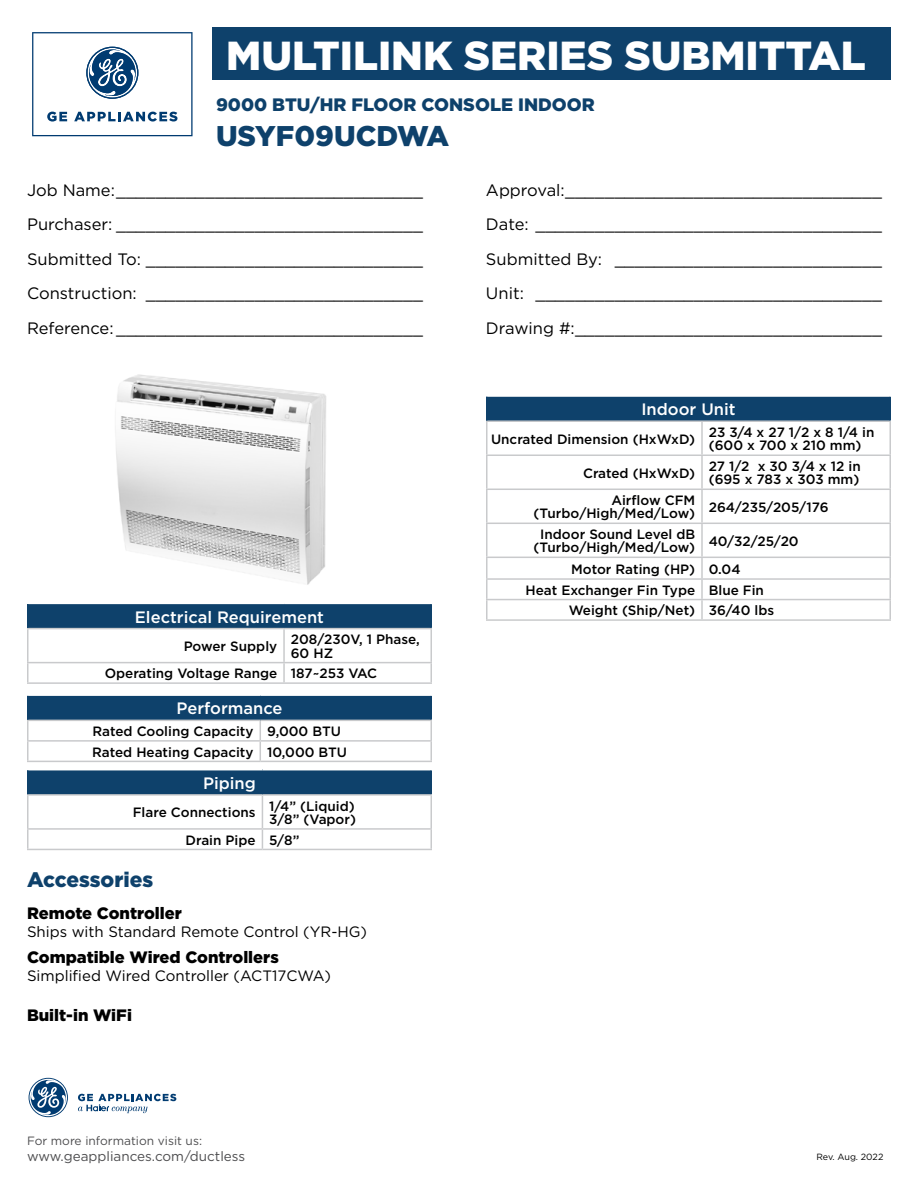
<style>
.page{position:relative;width:918px;height:1188px;background:#fff}
.page>*{position:absolute;margin:0;border:0;box-sizing:border-box;transform-origin:0 0}
.t1{font:900 40.5px "Gotham";color:#fff}
.t2{font:900 28.5px "Gotham";color:#0e416b}
.t3{font:900 21px "Gotham";color:#0e416b}
.t4{font:900 18px "Gotham";color:#0e416b}
.t5{font:16.5px/34.5px "Gotham";color:#000;text-align:justify}
.t6{font:900 16.5px "Gotham";color:#000}
.t7{font:500 16.5px "Gotham";color:#fff}
.t8{font:15px "Gotham";color:#000}
.t9{font:500 13.5px/13.5px "Gotham";color:#000}
.t10{font:13.5px "Gotham";color:#4d4d4f}
.t11{font:12px "Gotham";color:#4d4d4f}
.t12{font:9px "Gotham";letter-spacing:-.01em;color:#000}
</style>
<div class="page">
<div style="left:213px;top:27px;width:678px;height:53px;background:#0e416b"></div>
<svg style="left:32px;top:32px;width:161px;height:104px"></svg>
<div style="left:28px;top:695px;width:403px;height:25px;background:#0e416b"></div>
<hr style="left:27px;top:694px;width:233px;height:2px;background:#fff">
<hr style="left:260px;top:694px;width:172px;height:2px;background:#fff">
<hr style="left:27px;top:720px;width:233px;height:1px;background:#c9cacc">
<hr style="left:260px;top:720px;width:172px;height:1px;background:#c9cacc">
<hr style="left:27px;top:740px;width:233px;height:2px;background:#c9cacc">
<hr style="left:260px;top:740px;width:172px;height:2px;background:#c9cacc">
<svg style="left:260px;top:721px;width:1px;height:40px"></svg>
<svg style="left:430px;top:721px;width:2px;height:40px"></svg>
<hr style="left:27px;top:761px;width:233px;height:1px;background:#c9cacc">
<hr style="left:260px;top:761px;width:172px;height:1px;background:#c9cacc">
<svg style="left:27px;top:696px;width:1px;height:65px"></svg>
<hr style="left:430px;top:696px;width:2px;height:24px;background:#0e416b">
<div style="left:28px;top:603px;width:403px;height:26px;background:#0e416b"></div>
<hr style="left:27px;top:603px;width:257px;height:1px;background:#fff">
<hr style="left:284px;top:603px;width:148px;height:1px;background:#fff">
<hr style="left:27px;top:628px;width:257px;height:1px;background:#c9cacc">
<hr style="left:27px;top:629px;width:1px;height:33px;background:#c9cacc">
<hr style="left:284px;top:628px;width:148px;height:1px;background:#c9cacc">
<hr style="left:283px;top:629px;width:2px;height:33px;background:#c9cacc">
<hr style="left:430px;top:629px;width:2px;height:33px;background:#c9cacc">
<hr style="left:27px;top:662px;width:257px;height:1px;background:#c9cacc">
<svg style="left:27px;top:663px;width:1px;height:19px"></svg>
<hr style="left:284px;top:662px;width:148px;height:1px;background:#c9cacc">
<svg style="left:283px;top:663px;width:2px;height:19px"></svg>
<svg style="left:430px;top:663px;width:2px;height:19px"></svg>
<hr style="left:27px;top:682px;width:257px;height:2px;background:#c9cacc">
<hr style="left:284px;top:682px;width:148px;height:2px;background:#c9cacc">
<svg style="left:27px;top:604px;width:1px;height:24px"></svg>
<hr style="left:430px;top:604px;width:2px;height:24px;background:#0e416b">
<div style="left:28px;top:770px;width:403px;height:25px;background:#0e416b"></div>
<hr style="left:27px;top:794px;width:235px;height:2px;background:#c9cacc">
<hr style="left:27px;top:796px;width:1px;height:32px;background:#c9cacc">
<hr style="left:262px;top:794px;width:170px;height:2px;background:#c9cacc">
<hr style="left:262px;top:796px;width:1px;height:32px;background:#c9cacc">
<hr style="left:430px;top:796px;width:2px;height:32px;background:#c9cacc">
<hr style="left:27px;top:828px;width:235px;height:2px;background:#c9cacc">
<svg style="left:27px;top:830px;width:1px;height:19px"></svg>
<hr style="left:262px;top:828px;width:170px;height:2px;background:#c9cacc">
<svg style="left:262px;top:830px;width:1px;height:19px"></svg>
<svg style="left:430px;top:830px;width:2px;height:19px"></svg>
<hr style="left:27px;top:849px;width:235px;height:1px;background:#c9cacc">
<hr style="left:262px;top:849px;width:170px;height:1px;background:#c9cacc">
<svg style="left:27px;top:770px;width:1px;height:24px"></svg>
<hr style="left:430px;top:770px;width:2px;height:24px;background:#0e416b">
<div style="left:487px;top:396px;width:403px;height:25px;background:#0e416b"></div>
<hr style="left:486px;top:395px;width:216px;height:2px;background:#fff">
<hr style="left:702px;top:395px;width:189px;height:2px;background:#fff">
<hr style="left:486px;top:420px;width:216px;height:2px;background:#c9cacc">
<hr style="left:486px;top:422px;width:2px;height:32px;background:#c9cacc">
<hr style="left:702px;top:420px;width:189px;height:2px;background:#c9cacc">
<hr style="left:701px;top:422px;width:2px;height:32px;background:#c9cacc">
<hr style="left:890px;top:422px;width:1px;height:32px;background:#c9cacc">
<hr style="left:486px;top:454px;width:216px;height:2px;background:#c9cacc">
<hr style="left:486px;top:456px;width:2px;height:33px;background:#c9cacc">
<hr style="left:702px;top:454px;width:189px;height:2px;background:#c9cacc">
<hr style="left:701px;top:456px;width:2px;height:33px;background:#c9cacc">
<hr style="left:890px;top:456px;width:1px;height:33px;background:#c9cacc">
<hr style="left:486px;top:489px;width:216px;height:1px;background:#c9cacc">
<hr style="left:486px;top:490px;width:2px;height:33px;background:#c9cacc">
<hr style="left:702px;top:489px;width:189px;height:1px;background:#c9cacc">
<hr style="left:701px;top:490px;width:2px;height:33px;background:#c9cacc">
<hr style="left:890px;top:490px;width:1px;height:33px;background:#c9cacc">
<hr style="left:486px;top:523px;width:216px;height:1px;background:#c9cacc">
<hr style="left:486px;top:524px;width:2px;height:33px;background:#c9cacc">
<hr style="left:702px;top:523px;width:189px;height:1px;background:#c9cacc">
<hr style="left:701px;top:524px;width:2px;height:33px;background:#c9cacc">
<hr style="left:890px;top:524px;width:1px;height:33px;background:#c9cacc">
<hr style="left:486px;top:557px;width:216px;height:1px;background:#c9cacc">
<hr style="left:486px;top:558px;width:2px;height:20px;background:#c9cacc">
<hr style="left:702px;top:557px;width:189px;height:1px;background:#c9cacc">
<hr style="left:701px;top:558px;width:2px;height:20px;background:#c9cacc">
<hr style="left:486px;top:578px;width:216px;height:2px;background:#c9cacc">
<hr style="left:702px;top:578px;width:189px;height:2px;background:#c9cacc">
<hr style="left:486px;top:599px;width:216px;height:1px;background:#c9cacc">
<svg style="left:486px;top:580px;width:2px;height:39px"></svg>
<hr style="left:702px;top:599px;width:189px;height:1px;background:#c9cacc">
<svg style="left:701px;top:580px;width:2px;height:39px"></svg>
<svg style="left:890px;top:558px;width:1px;height:61px"></svg>
<hr style="left:486px;top:619px;width:216px;height:2px;background:#c9cacc">
<hr style="left:702px;top:619px;width:189px;height:2px;background:#c9cacc">
<hr style="left:486px;top:397px;width:2px;height:23px;background:#0e416b">
<svg style="left:890px;top:397px;width:1px;height:23px"></svg>
<img style="left:115px;top:374px;width:211px;height:211px">
<svg style="left:29px;top:1078px;width:39px;height:39px"></svg>
<svg style="left:78px;top:1094px;width:98px;height:19px"></svg>
<h1 class="t1" style="left:226px;top:27px;width:641px">MULTILINK SERIES SUBMITTAL</h1>
<h3 class="t4" style="left:216px;top:93px;width:380px">9000 BTU/HR FLOOR CONSOLE INDOOR</h3>
<h2 class="t2" style="left:216px;top:116px;width:235px">USYF09UCDWA</h2>
<p class="t5" style="left:27px;top:172px;width:398px">Job Name:_______________________________ Purchaser: _______________________________ Submitted To: ____________________________ Construction: ____________________________ Reference: _______________________________</p>
<p class="t5" style="left:486px;top:172px;width:398px">Approval:________________________________ Date: ___________________________________ Submitted By: ___________________________ Unit: ___________________________________ Drawing #:_______________________________</p>
<p class="t7" style="left:135px;top:606px;width:191px">Electrical Requirement</p>
<p class="t9" style="left:184px;top:639px;width:95px">Power Supply</p>
<p class="t9" style="left:291px;top:633px;width:131px">208/230V, 1 Phase,<br>60 HZ</p>
<p class="t9" style="left:105px;top:667px;width:274px">Operating Voltage Range 187~253 VAC</p>
<p class="t7" style="left:176px;top:698px;width:108px">Performance</p>
<p class="t9" style="left:92px;top:721px;width:257px;line-height:20.5px">Rated Cooling Capacity 9,000 BTU<br>Rated Heating Capacity 10,000 BTU</p>
<p class="t7" style="left:203px;top:772px;width:54px">Piping</p>
<p class="t9" style="left:133px;top:806px;width:124px">Flare Connections</p>
<p class="t9" style="left:269px;top:799px;width:88px">1/4” (Liquid)<br>3/8” (Vapor)</p>
<p class="t9" style="left:186px;top:833px;width:115px">Drain Pipe 5/8”</p>
<h3 class="t3" style="left:27px;top:865px;width:128px">Accessories</h3>
<p class="t6" style="left:27px;top:901px;width:156px">Remote Controller</p>
<p class="t8" style="left:27px;top:922px;width:342px">Ships with Standard Remote Control (YR-HG)</p>
<p class="t6" style="left:27px;top:946px;width:253px">Compatible Wired Controllers</p>
<p class="t8" style="left:27px;top:966px;width:306px">Simplified Wired Controller (ACT17CWA)</p>
<p class="t6" style="left:27px;top:1004px;width:106px">Built-in WiFi</p>
<p class="t11" style="left:27px;top:1133px;width:177px">For more information visit us:</p>
<p class="t10" style="left:27px;top:1148px;width:220px">www.geappliances.com/ductless</p>
<p class="t7" style="left:641px;top:399px;width:96px">Indoor Unit</p>
<p class="t9" style="left:491px;top:432px;width:206px">Uncrated Dimension (HxWxD)</p>
<p class="t9" style="left:709px;top:425px;width:167px">23 3/4 x 27 1/2 x 8 1/4 in (600 x 700 x 210 mm)</p>
<p class="t9" style="left:583px;top:466px;width:114px">Crated (HxWxD)</p>
<p class="t9" style="left:709px;top:459px;width:153px">27 1/2 x 30 3/4 x 12 in (695 x 783 x 303 mm)</p>
<p class="t9" style="left:534px;top:493px;width:163px;text-align:right">Airflow CFM (Turbo/High/Med/Low)</p>
<p class="t9" style="left:709px;top:500px;width:121px">264/235/205/176</p>
<p class="t9" style="left:534px;top:527px;width:163px;text-align:center">Indoor Sound Level dB (Turbo/High/Med/Low)</p>
<p class="t9" style="left:571px;top:527px;width:229px;line-height:27.9px;text-indent:138px">40/32/25/20<br>Motor Rating (HP) 0.04</p>
<p class="t9" style="left:569px;top:579px;width:207px;line-height:20.5px;text-indent:-43px">Heat Exchanger Fin Type Blue Fin<br>Weight (Ship/Net) 36/40 lbs</p>
<p class="t12" style="left:817px;top:1151px;width:68px">Rev. Aug. 2022</p>
</div>
